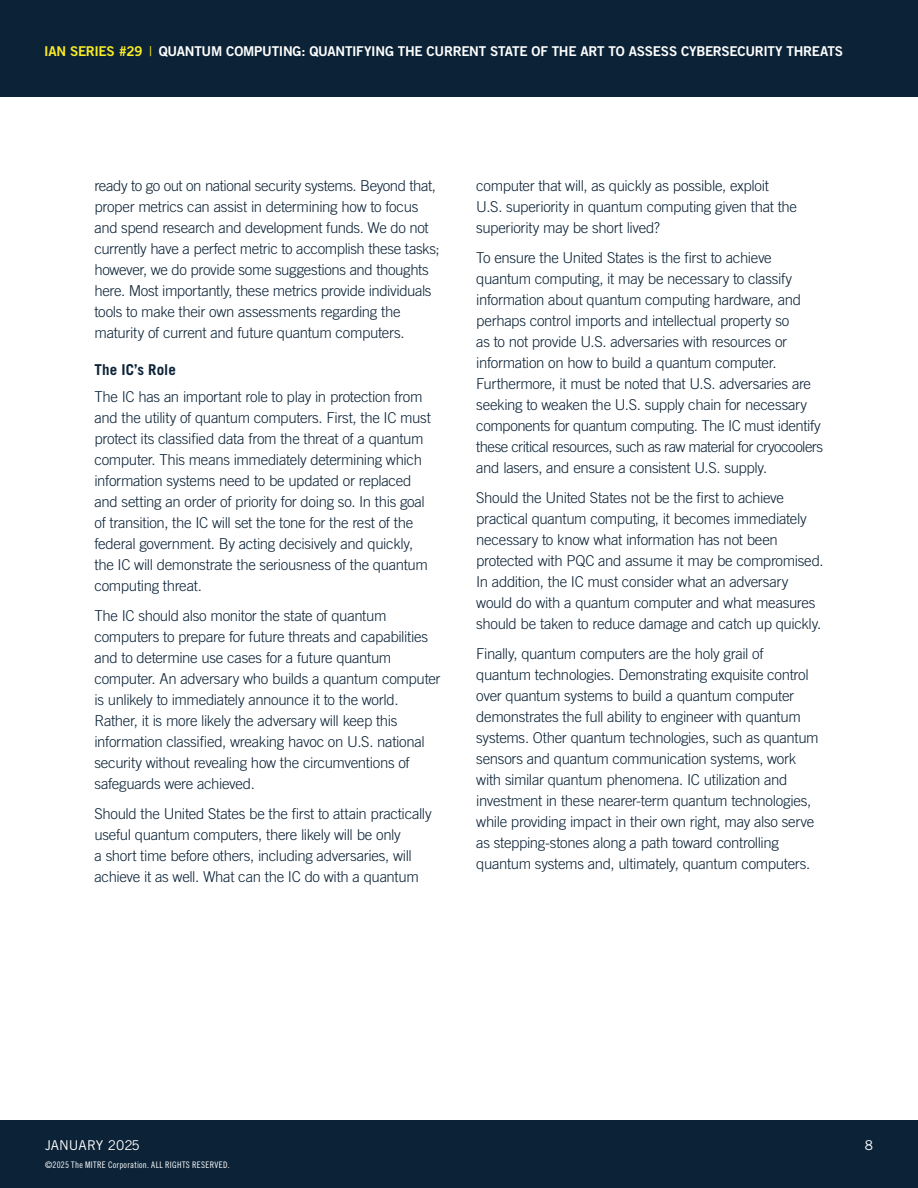
<style>
.page{position:relative;width:918px;height:1188px;background:#fff}
.page>*{position:absolute;margin:0;border:0;box-sizing:border-box;transform-origin:0 0}
.t1{font:300 15px/21px "Trade Gothic LT Pro";letter-spacing:-.02em;color:#0c2337}
.t2{font:700 15px "Trade Gothic LT Pro";letter-spacing:.005em;color:#0c2337}
.t3{font:13.5px "Trade Gothic LT Pro Bd 2";letter-spacing:-.02em;color:#fff}
.t4{font:13.5px "Trade Gothic LT Pro";letter-spacing:-.005em;color:#fff}
.t5{font:9px "Trade Gothic LT Pro Cn 18";letter-spacing:.03em;color:#fff}
.s1{color:#faed24}
.s2{font-family:"Trade Gothic LT Pro Cn 18";color:#faed24}
</style>
<div class="page">
<div style="left:0;top:1120px;width:918px;height:68px;background:#0c2337"></div>
<div style="left:0;top:0;width:918px;height:97px;background:#0c2337"></div>
<p class="t3" style="left:44px;top:43px;width:800px"><span class="s1">IAN SERIES #29</span> <span class="s2">|</span> QUANTUM COMPUTING: QUANTIFYING THE CURRENT STATE OF THE ART TO ASSESS CYBERSECURITY THREATS</p>
<p class="t1" style="left:94px;top:175px;width:347px">ready to go out on national security systems. Beyond that, proper metrics can assist in determining how to focus and spend research and development funds. We do not currently have a perfect metric to accomplish these tasks; however, we do provide some suggestions and thoughts here. Most importantly, these metrics provide individuals tools to make their own assessments regarding the maturity of current and future quantum computers.</p>
<p class="t2" style="left:94px;top:360px;width:83px">The IC’s Role</p>
<p class="t1" style="left:94px;top:386px;width:338px">The IC has an important role to play in protection from and the utility of quantum computers. First, the IC must protect its classifed data from the threat of a quantum computer. This means immediately determining which information systems need to be updated or replaced and setting an order of priority for doing so. In this goal of transition, the IC will set the tone for the rest of the federal government. By acting decisively and quickly, the IC will demonstrate the seriousness of the quantum computing threat.</p>
<p class="t1" style="left:94px;top:605px;width:348px">The IC should also monitor the state of quantum computers to prepare for future threats and capabilities and to determine use cases for a future quantum computer. An adversary who builds a quantum computer is unlikely to immediately announce it to the world.<br>Rather, it is more likely the adversary will keep this information classifed, wreaking havoc on U.S. national security without revealing how the circumventions of safeguards were achieved.</p>
<p class="t1" style="left:94px;top:803px;width:339px">Should the United States be the frst to attain practically useful quantum computers, there likely will be only<br>a short time before others, including adversaries, will achieve it as well. What can the IC do with a quantum</p>
<p class="t1" style="left:476px;top:175px;width:322px">computer that will, as quickly as possible, exploit<br>U.S. superiority in quantum computing given that the superiority may be short lived?</p>
<p class="t1" style="left:476px;top:247px;width:348px">To ensure the United States is the frst to achieve quantum computing, it may be necessary to classify information about quantum computing hardware, and perhaps control imports and intellectual property so<br>as to not provide U.S. adversaries with resources or information on how to build a quantum computer.<br>Furthermore, it must be noted that U.S. adversaries are seeking to weaken the U.S. supply chain for necessary components for quantum computing. The IC must identify these critical resources, such as raw material for cryocoolers and lasers, and ensure a consistent U.S. supply.</p>
<p class="t1" style="left:476px;top:487px;width:349px">Should the United States not be the frst to achieve practical quantum computing, it becomes immediately necessary to know what information has not been protected with PQC and assume it may be compromised.<br>In addition, the IC must consider what an adversary would do with a quantum computer and what measures should be taken to reduce damage and catch up quickly.</p>
<p class="t1" style="left:476px;top:643px;width:344px">Finally, quantum computers are the holy grail of quantum technologies. Demonstrating exquisite control over quantum systems to build a quantum computer demonstrates the full ability to engineer with quantum systems. Other quantum technologies, such as quantum sensors and quantum communication systems, work with similar quantum phenomena. IC utilization and investment in these nearer-term quantum technologies, while providing impact in their own right, may also serve as stepping-stones along a path toward controlling quantum systems and, ultimately, quantum computers.</p>
<p class="t4" style="left:45px;top:1137px;width:96px">JANUARY 2025</p>
<p class="t4" style="left:865px;top:1137px;width:10px">8</p>
<p class="t5" style="left:45px;top:1159px;width:186px">©2025 The MITRE Corporation. ALL RIGHTS RESERVED.</p>
</div>
